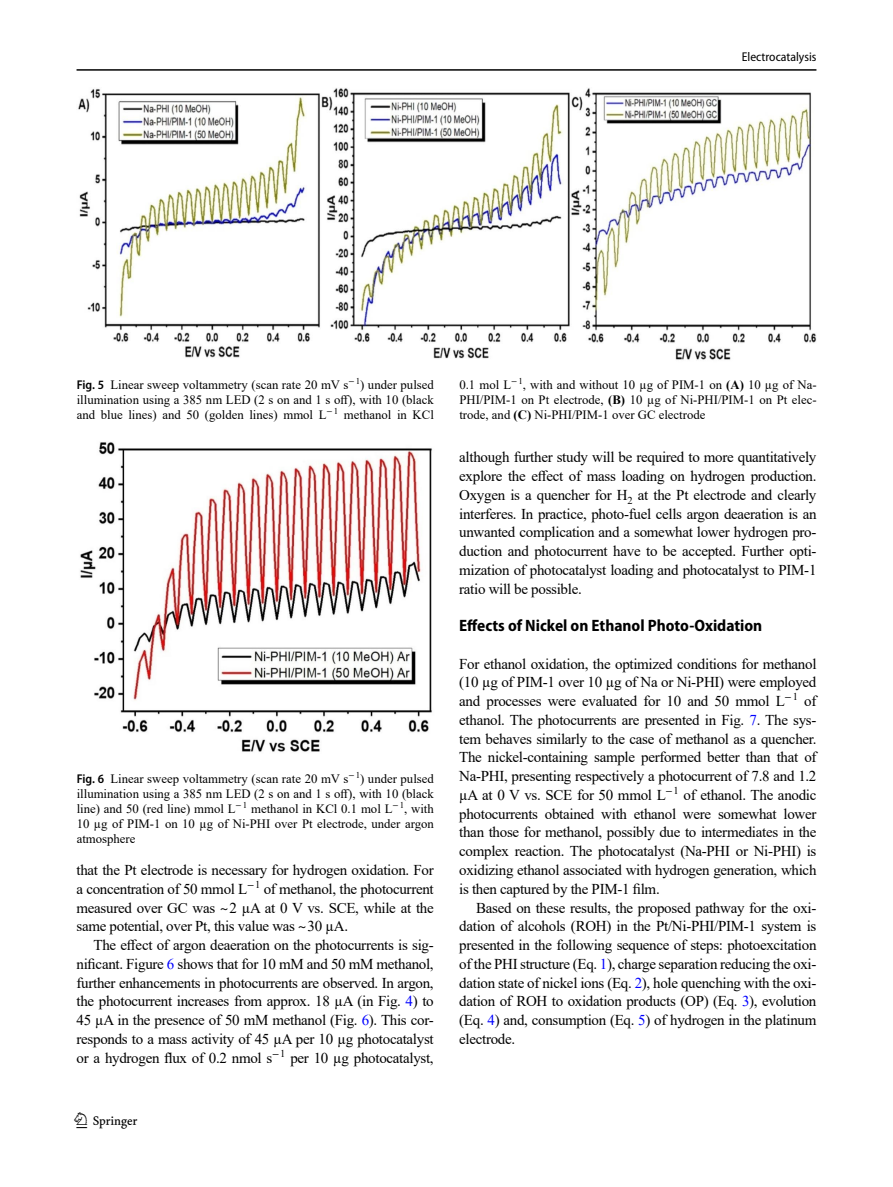
<style>
.page{position:relative;width:893px;height:1187px;background:#fff}
.page>*{position:absolute;margin:0;border:0;box-sizing:border-box;transform-origin:0 0}
.t1{font:22.5px "Springnew";color:#000}
.Head_2{font:700 semi-condensed 16.5px "Myriad Pro";color:#000}
.Body_Text_Indent{font:15px/18.8px "Times New Roman";letter-spacing:-.02em;color:#000;text-align:justify}
.Body_Text{font:15px/18.8px "Times New Roman";letter-spacing:-.02em;color:#000;text-align:justify}
.Figure_Caption{font:12.75px/15px "Times New Roman";color:#000;text-align:justify}
.t2{font:semi-condensed 12.75px "Myriad Pro";color:#000}
.s1{font-family:"Myriad Pro";font-weight:600;font-stretch:semi-condensed}
.s2{font-weight:700}
.s3{font-family:"STIX"}
.s4{color:#00f}
</style>
<div class="page">
<hr style="left:77px;top:69px;width:739px;height:2px;background:#000">
<img style="left:80px;top:442px;width:352px;height:310px">
<img style="left:78px;top:88px;width:739px;height:272px">
<p class="t2" style="left:742px;top:49px;width:76px">Electrocatalysis</p>
<p class="Figure_Caption" style="left:77px;top:377px;width:359px"><span class="s1">Fig. 5</span> Linear sweep voltammetry (scan rate 20 mV s<sup>−</sup><sup>1</sup>) under pulsed illumination using a 385 nm LED (2 s on and 1 s off), with 10 (black and blue lines) and 50 (golden lines) mmol L<sup>−</sup><sup>1</sup> methanol in KCl</p>
<p class="Figure_Caption" style="left:459px;top:377px;width:359px">0.1 mol L<sup>−</sup><sup>1</sup>, with and without 10 µg of PIM-1 on <span class="s2">(A)</span> 10 µg of Na-PHI/PIM-1 on Pt electrode, <span class="s2">(B)</span> 10 µg of Ni-PHI/PIM-1 on Pt elec&shy;trode, and <span class="s2">(C)</span> Ni-PHI/PIM-1 over GC electrode</p>
<p class="Figure_Caption" style="left:77px;top:771px;width:359px"><span class="s1">Fig. 6</span> Linear sweep voltammetry (scan rate 20 mV s<sup>−</sup><sup>1</sup>) under pulsed illumination using a 385 nm LED (2 s on and 1 s off), with 10 (black line) and 50 (red line) mmol L<sup>−</sup><sup>1</sup> methanol in KCl 0.1 mol L<sup>−</sup><sup>1</sup>, with 10 µg of PIM-1 on 10 µg of Ni-PHI over Pt electrode, under argon atmosphere</p>
<p class="Body_Text_Indent" style="left:77px;top:860px;width:359px">that the Pt electrode is necessary for hydrogen oxidation. For a concentration of 50 mmol L<sup>−</sup><sup>1</sup> of methanol, the photocurrent measured over GC was <span class="s3">~</span>2 µA at 0 V vs. SCE, while at the same potential, over Pt, this value was <span class="s3">~</span>30 µA.</p>
<p class="Body_Text_Indent" style="left:77px;top:935px;width:359px;text-indent:17px">The effect of argon deaeration on the photocurrents is sig&shy;nificant. Figure <span class="s4">6</span> shows that for 10 mM and 50 mM methanol, further enhancements in photocurrents are observed. In argon, the photocurrent increases from approx. 18 µA (in Fig. <span class="s4">4</span>) to 45 µA in the presence of 50 mM methanol (Fig. <span class="s4">6</span>). This cor&shy;responds to a mass activity of 45 µA per 10 µg photocatalyst or a hydrogen flux of 0.2 nmol s<sup>−</sup><sup>1</sup> per 10 µg photocatalyst,</p>
<h1 class="t1" style="left:77px;top:1107px;width:63px">1 3</h1>
<p class="Body_Text_Indent" style="left:459px;top:447px;width:359px">although further study will be required to more quantitatively explore the effect of mass loading on hydrogen production.<br>Oxygen is a quencher for H<sub>2</sub> at the Pt electrode and clearly interferes. In practice, photo-fuel cells argon deaeration is an unwanted complication and a somewhat lower hydrogen pro&shy;duction and photocurrent have to be accepted. Further opti&shy;mization of photocatalyst loading and photocatalyst to PIM-1 ratio will be possible.</p>
<p class="Head_2" style="left:459px;top:616px;width:305px">Effects of Nickel on Ethanol Photo-Oxidation</p>
<p class="Body_Text" style="left:459px;top:653px;width:359px">For ethanol oxidation, the optimized conditions for methanol (10 µg of PIM-1 over 10 µg of Na or Ni-PHI) were employed and processes were evaluated for 10 and 50 mmol L<sup>−</sup><sup>1</sup> of ethanol. The photocurrents are presented in Fig. <span class="s4">7</span>. The sys&shy;tem behaves similarly to the case of methanol as a quencher.<br>The nickel-containing sample performed better than that of Na-PHI, presenting respectively a photocurrent of 7.8 and 1.2 µA at 0 V vs. SCE for 50 mmol L<sup>−</sup><sup>1</sup> of ethanol. The anodic photocurrents obtained with ethanol were somewhat lower than those for methanol, possibly due to intermediates in the complex reaction. The photocatalyst (Na-PHI or Ni-PHI) is oxidizing ethanol associated with hydrogen generation, which is then captured by the PIM-1 film.</p>
<p class="Body_Text_Indent" style="left:459px;top:897px;width:359px;text-indent:17px">Based on these results, the proposed pathway for the oxi&shy;dation of alcohols (ROH) in the Pt/Ni-PHI/PIM-1 system is presented in the following sequence of steps: photoexcitation of the PHI structure (Eq. <span class="s4">1</span>), charge separation reducing the oxi&shy;dation state of nickel ions (Eq. <span class="s4">2</span>), hole quenching with the oxi&shy;dation of ROH to oxidation products (OP) (Eq. <span class="s4">3</span>), evolution (Eq. <span class="s4">4</span>) and, consumption (Eq. <span class="s4">5</span>) of hydrogen in the platinum electrode.</p>
</div>
